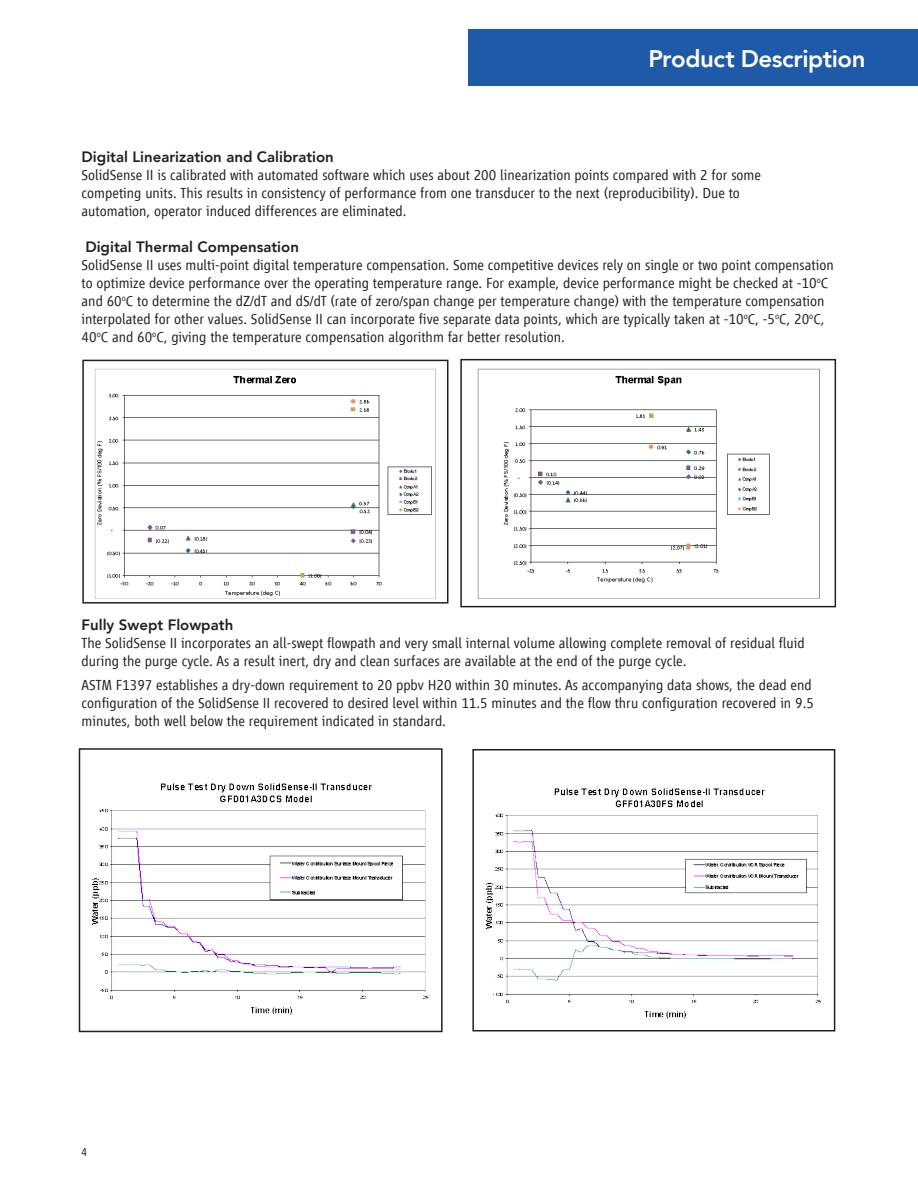
<style>
.page{position:relative;width:918px;height:1188px;background:#fff}
.page>*{position:absolute;margin:0;border:0;box-sizing:border-box;transform-origin:0 0}
.broDS-Mid-page_SH{font:800 24px "Avenir LT";letter-spacing:-.02em;color:#fff}
.t1{font:300 15px/18px "Vialog LT";color:#231f20}
.t2{font:800 15px "Avenir LT";color:#231f20}
.t3{font:300 12px "Vialog LT";color:#231f20}
</style>
<div class="page">
<div style="left:469px;top:29px;width:449px;height:57px;background:#1f5aa9"></div>
<img style="left:91px;top:783px;width:338px;height:232px">
<img style="left:485px;top:788px;width:336px;height:231px">
<img style="left:94px;top:368px;width:342px;height:231px">
<img style="left:477px;top:368px;width:343px;height:230px">
<div style="left:460px;top:359px;width:376px;height:248px;border:2px solid #231f20"></div>
<div style="left:82px;top:360px;width:366px;height:244px;border:2px solid #231f20"></div>
<div style="left:79px;top:748px;width:364px;height:284px;border:2px solid #231f20"></div>
<div style="left:472px;top:749px;width:363px;height:282px;border:2px solid #231f20"></div>
<p class="broDS-Mid-page_SH" style="left:648px;top:45px;width:219px">Product Description</p>
<p class="t2" style="left:82px;top:148px;width:254px">Digital Linearization and Calibration</p>
<p class="t1" style="left:82px;top:166px;width:681px">SolidSense II is calibrated with automated software which uses about 200 linearization points compared with 2 for some</p>
<p class="t1" style="left:82px;top:184px;width:660px">competing units. This results in consistency of performance from one transducer to the next (reproducibility). Due to</p>
<p class="t1" style="left:82px;top:202px;width:327px">automation, operator induced differences are eliminated.</p>
<p class="t2" style="left:85px;top:238px;width:215px">Digital Thermal Compensation</p>
<p class="t1" style="left:82px;top:256px;width:754px">SolidSense II uses multi-point digital temperature compensation. Some competitive devices rely on single or two point compensation to optimize device performance over the operating temperature range. For example, device performance might be checked at -10<sup>o</sup>C and 60<sup>o</sup>C to determine the dZ/dT and dS/dT (rate of zero/span change per temperature change) with the temperature compensation interpolated for other values. SolidSense II can incorporate five separate data points, which are typically taken at -10<sup>o</sup>C, -5<sup>o</sup>C, 20<sup>o</sup>C, 40<sup>o</sup>C and 60<sup>o</sup>C, giving the temperature compensation algorithm far better resolution.</p>
<p class="t2" style="left:82px;top:616px;width:153px">Fully Swept Flowpath</p>
<p class="t1" style="left:82px;top:634px;width:725px">The SolidSense II incorporates an all-swept flowpath and very small internal volume allowing complete removal of residual fluid during the purge cycle. As a result inert, dry and clean surfaces are available at the end of the purge cycle.</p>
<p class="t1" style="left:82px;top:676px;width:734px">ASTM F1397 establishes a dry-down requirement to 20 ppbv H20 within 30 minutes. As accompanying data shows, the dead end configuration of the SolidSense II recovered to desired level within 11.5 minutes and the flow thru configuration recovered in 9.5 minutes, both well below the requirement indicated in standard.</p>
<p class="t3" style="left:81px;top:1145px;width:8px">4</p>
</div>
